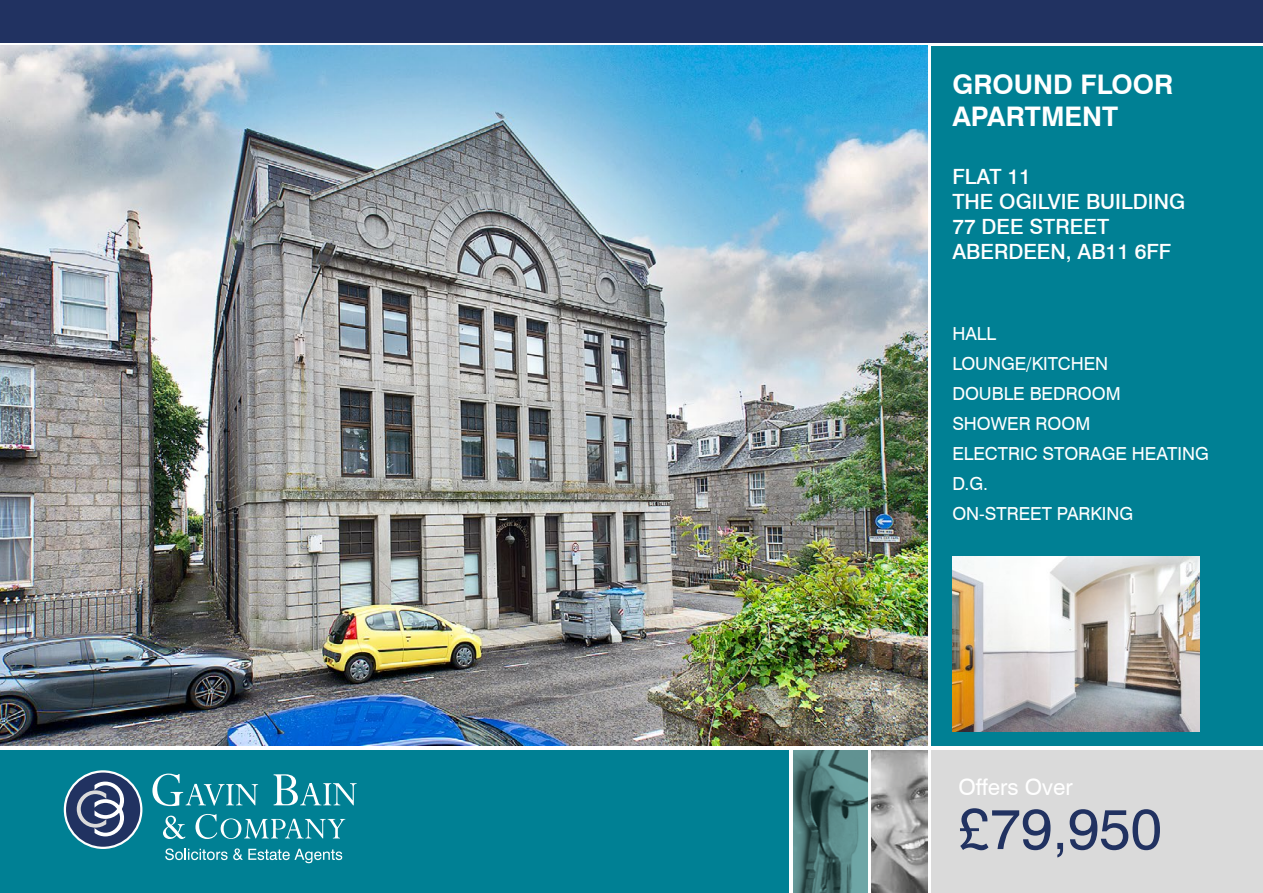
<style>
.page{position:relative;width:1263px;height:893px;background:#fff}
.page>*{position:absolute;margin:0;border:0;box-sizing:border-box;transform-origin:0 0}
.t1{font:57px "Swiss 721 BT";color:#213261}
.t2{font:700 27px/32.4px "Swiss 721 BT";color:#fff}
.t3{font:22.5px "Swiss 721 BT";color:#fff}
.t4{font:500 21px/25.2px "Swiss 721 BT";color:#fff}
.t5{font:18px/30px "Swiss 721 BT";color:#fff}
</style>
<div class="page">
<div style="left:0;top:0;width:1263px;height:42px;background:#213261"></div>
<div style="left:931px;top:46px;width:332px;height:700px;background:#008094"></div>
<div style="left:931px;top:750px;width:332px;height:143px;background:#dadada"></div>
<div style="left:0;top:750px;width:789px;height:143px;background:#008094"></div>
<img style="left:952px;top:556px;width:247px;height:175px">
<img style="left:872px;top:750px;width:55px;height:143px">
<img style="left:793px;top:750px;width:75px;height:143px">
<svg style="left:152px;top:774px;width:106px;height:32px"></svg>
<svg style="left:274px;top:774px;width:83px;height:31px"></svg>
<svg style="left:163px;top:816px;width:22px;height:23px"></svg>
<svg style="left:195px;top:814px;width:150px;height:25px"></svg>
<svg style="left:165px;top:848px;width:177px;height:15px"></svg>
<div style="left:65px;top:771px;width:76px;height:77px;background:#213261;border-radius:50%"></div>
<div style="left:64px;top:770px;width:78px;height:79px;border:2px solid #fff;border-radius:50%"></div>
<svg style="left:77px;top:782px;width:47px;height:54px"></svg>
<img style="left:0;top:46px;width:927px;height:700px">
<h2 class="t2" style="left:952px;top:68px;width:222px">GROUND FLOOR<br>APARTMENT</h2>
<p class="t4" style="left:952px;top:163px;width:234px">FLAT 11<br>THE OGILVIE BUILDING<br>77 DEE STREET<br>ABERDEEN, AB11 6FF</p>
<p class="t5" style="left:952px;top:318px;width:258px">HALL<br>LOUNGE/KITCHEN<br>DOUBLE BEDROOM<br>SHOWER ROOM<br>ELECTRIC STORAGE HEATING<br>D.G.<br>ON-STREET PARKING</p>
<p class="t3" style="left:958px;top:773px;width:116px">Offers Over</p>
<h1 class="t1" style="left:958px;top:794px;width:205px">£79,950</h1>
</div>
